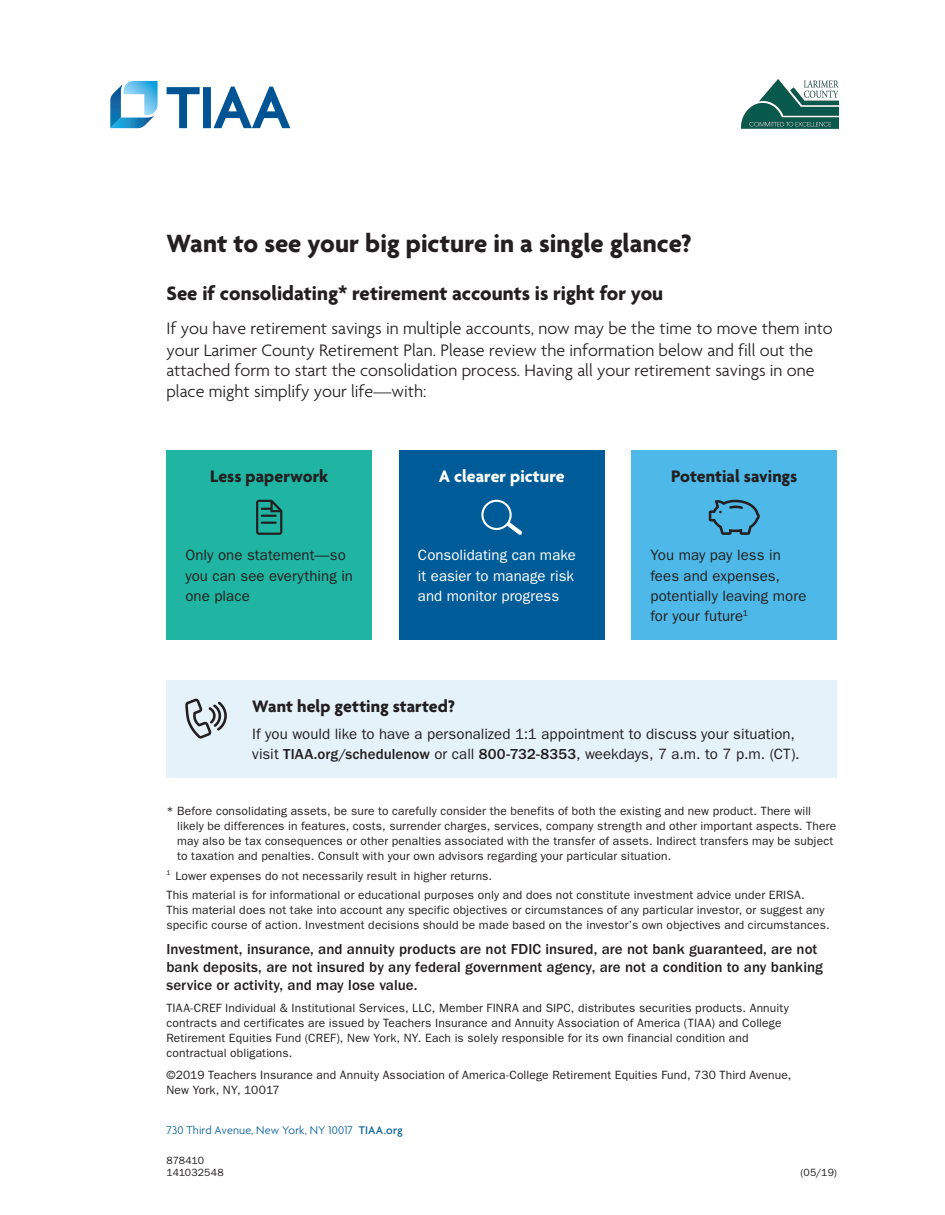
<style>
.page{position:relative;width:945px;height:1215px;background:#fff}
.page>*{position:absolute;margin:0;border:0;box-sizing:border-box;transform-origin:0 0}
.t1{font:700 27px "Agenda";color:#231f20}
.t2{font:700 21px "Agenda";color:#231f20}
.t3{font:300 18px/22px "Agenda";color:#231f20}
.t4{font:700 18px "Agenda";color:#231f20}
.t5{font:700 18px "Agenda";color:#fff}
.t6{font:15px/20.2px "ITC Franklin Gothic Std";letter-spacing:.005em;color:#231f20}
.t7{font:500 15px/18px "ITC Franklin Gothic Std";color:#231f20}
.t8{font:15px/20.2px "ITC Franklin Gothic Std";letter-spacing:.005em;color:#fff}
.t9{font:12px/15px "ITC Franklin Gothic Std";letter-spacing:.015em;color:#231f20}
.t10{font:300 12px "Agenda";letter-spacing:.015em;color:#005c98}
.t11{font:10.5px/12px "ITC Franklin Gothic Std";color:#231f20}
.s1{font-weight:500}
</style>
<div class="page">
<svg style="left:167px;top:87px;width:123px;height:41px"></svg>
<svg style="left:110px;top:80px;width:48px;height:49px"></svg>
<div style="left:166px;top:451px;width:206px;height:189px;background:#20b4a2"></div>
<div style="left:399px;top:451px;width:205px;height:189px;background:#005c98"></div>
<div style="left:631px;top:451px;width:206px;height:189px;background:#4eb9e9"></div>
<svg style="left:256px;top:500px;width:26px;height:35px"></svg>
<svg style="left:481px;top:500px;width:41px;height:35px"></svg>
<svg style="left:709px;top:500px;width:51px;height:35px"></svg>
<div style="left:166px;top:680px;width:671px;height:98px;background:#e5f2fa"></div>
<svg style="left:185px;top:698px;width:42px;height:41px"></svg>
<img style="left:742px;top:79px;width:96px;height:50px">
<h1 class="t1" style="left:166px;top:229px;width:527px">Want to see your big picture in a single glance?</h1>
<h2 class="t2" style="left:166px;top:282px;width:498px">See if consolidating* retirement accounts is right for you</h2>
<h3 class="t3" style="left:166px;top:319px;width:668px">If you have retirement savings in multiple accounts, now may be the time to move them into your Larimer County Retirement Plan. Please review the information below and fill out the</h3>
<h3 class="t3" style="left:166px;top:361px;width:649px;line-height:21px">attached form to start the consolidation process. Having all your retirement savings in one place might simplify your life—with:</h3>
<h3 class="t4" style="left:210px;top:467px;width:120px">Less paperwork</h3>
<p class="t6" style="left:185px;top:545px;width:169px">Only one statement—so you can see everything in one place</p>
<h3 class="t5" style="left:439px;top:467px;width:127px">A clearer picture</h3>
<p class="t8" style="left:418px;top:545px;width:160px">Consolidating can make it easier to manage risk and monitor progress</p>
<h3 class="t4" style="left:671px;top:467px;width:128px">Potential savings</h3>
<p class="t6" style="left:650px;top:545px;width:158px">You may pay less in fees and expenses, potentially leaving more for your future<sup>1</sup></p>
<h3 class="t4" style="left:252px;top:696px;width:204px">Want help getting started?</h3>
<p class="t6" style="left:252px;top:723px;width:549px">If you would like to have a personalized 1:1 appointment to discuss your situation, visit <span class="s1">TIAA.org/schedulenow</span> or call <span class="s1">800-732-8353</span>, weekdays, 7 a.m. to 7 p.m. (CT).</p>
<p class="t9" style="left:177px;top:804px;width:660px;text-indent:-11px">* Before consolidating assets, be sure to carefully consider the benefits of both the existing and new product. There will likely be differences in features, costs, surrender charges, services, company strength and other important aspects. There may also be tax consequences or other penalties associated with the transfer of assets. Indirect transfers may be subject to taxation and penalties. Consult with your own advisors regarding your particular situation.</p>
<p class="t9" style="left:166px;top:866px;width:640px;line-height:19.5px"><sup>1</sup> Lower expenses do not necessarily result in higher returns.<br>This material is for informational or educational purposes only and does not constitute investment advice under ERISA.</p>
<p class="t9" style="left:166px;top:903px;width:665px">This material does not take into account any specific objectives or circumstances of any particular investor, or suggest any specific course of action. Investment decisions should be made based on the investor’s own objectives and circumstances.</p>
<p class="t7" style="left:166px;top:940px;width:658px">Investment, insurance, and annuity products are not FDIC insured, are not bank guaranteed, are not bank deposits, are not insured by any federal government agency, are not a condition to any banking service or activity, and may lose value.</p>
<p class="t9" style="left:166px;top:1000px;width:624px">TIAA-CREF Individual &amp; Institutional Services, LLC, Member FINRA and SIPC, distributes securities products. Annuity contracts and certificates are issued by Teachers Insurance and Annuity Association of America (TIAA) and College Retirement Equities Fund (CREF), New York, NY. Each is solely responsible for its own financial condition and contractual obligations.</p>
<p class="t9" style="left:166px;top:1067px;width:626px">©2019 Teachers Insurance and Annuity Association of America-College Retirement Equities Fund, 730 Third Avenue,<br>New York, NY, 10017</p>
<p class="t10" style="left:166px;top:1124px;width:238px">730 Third Avenue, New York, NY 10017 <span class="s1">TIAA.org</span></p>
<p class="t11" style="left:166px;top:1154px;width:59px">878410<br>141032548</p>
<p class="t11" style="left:800px;top:1166px;width:38px">(05/19)</p>
</div>
